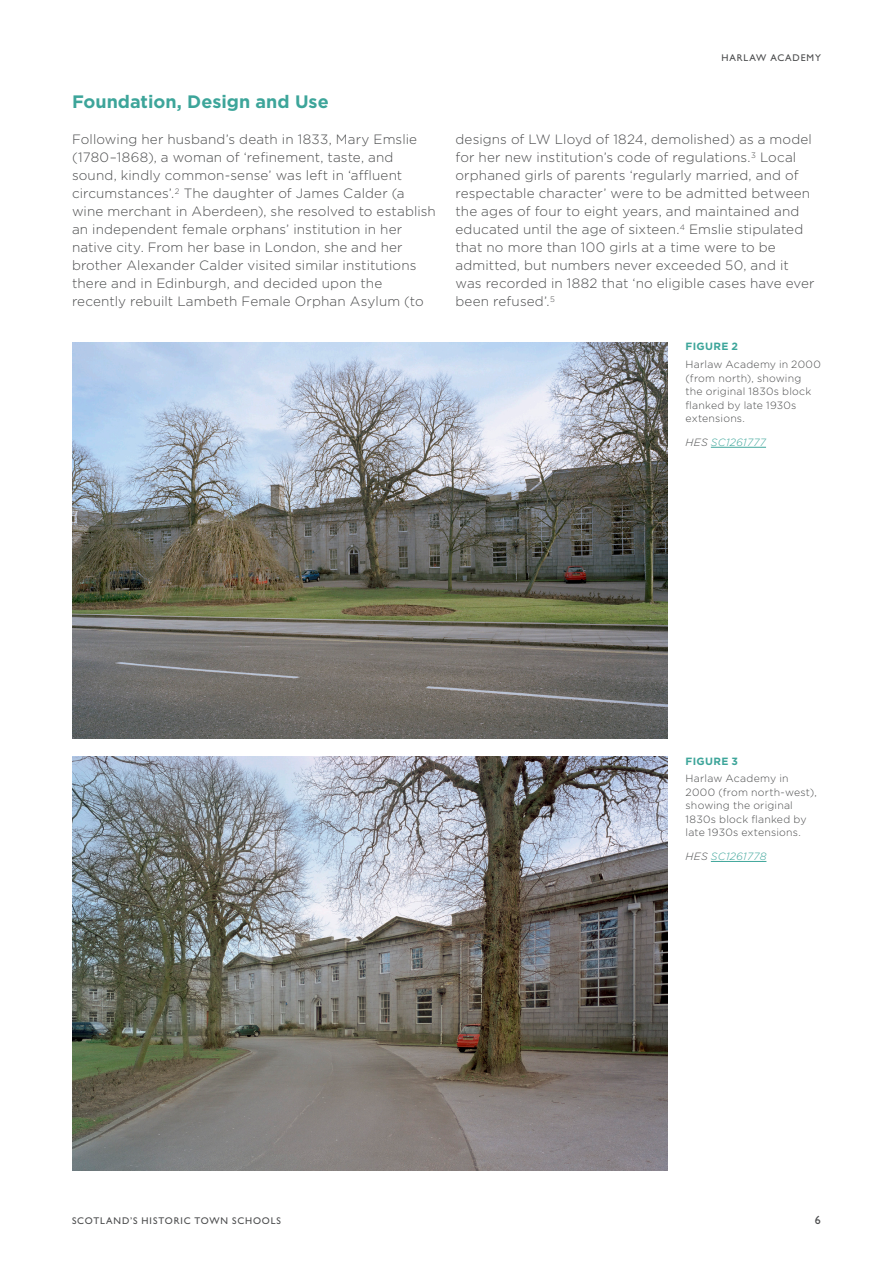
<style>
.page{position:relative;width:893px;height:1263px;background:#fff}
.page>*{position:absolute;margin:0;border:0;box-sizing:border-box;transform-origin:0 0}
._03_SECTION_HEADING{font:700 18px "Gotham";color:#3da59a}
._05_BODY{font:300 13.5px/18px "Gotham";letter-spacing:.01em;color:#4b4c4d}
.t1{font:12px "Gill Sans Std";color:#4b4c4d}
._06_FIGURE_-_CAPTION{font:300 10.5px/13.5px "Gotham";letter-spacing:.02em;color:#4b4c4d}
._06_FIGURE_-_COPYRIG{font:italic 300 10.5px "Gotham";letter-spacing:.03em;color:#3da59a}
._06_FIGURE_-_NUMBER{font:700 10.5px "Gotham";letter-spacing:.03em;color:#3da59a}
._08_HEADER{font:9.75px "Gill Sans Std";letter-spacing:.09em;color:#4b4c4d}
.s1{color:#4b4c4d}
</style>
<div class="page">
<img style="left:72px;top:756px;width:596px;height:415px">
<hr style="left:711px;top:447px;width:55px;height:1px;background:#3da59a">
<img style="left:72px;top:342px;width:596px;height:396px">
<hr style="left:711px;top:861px;width:55px;height:1px;background:#3da59a">
<p class="_08_HEADER" style="left:721px;top:52px;width:101px">HARLAW ACADEMY</p>
<p class="_03_SECTION_HEADING" style="left:72px;top:90px;width:258px">Foundation, Design and Use</p>
<p class="_05_BODY" style="left:72px;top:130px;width:365px">Following her husband’s death in 1833, Mary Emslie (1780–1868), a woman of ‘refinement, taste, and sound, kindly common‑sense’ was left in ‘affluent circumstances’.<sup>2</sup> The daughter of James Calder (a wine merchant in Aberdeen), she resolved to establish an independent female orphans’ institution in her native city. From her base in London, she and her brother Alexander Calder visited similar institutions there and in Edinburgh, and decided upon the recently rebuilt Lambeth Female Orphan Asylum (to</p>
<p class="_05_BODY" style="left:455px;top:130px;width:361px">designs of LW Lloyd of 1824, demolished) as a model for her new institution’s code of regulations.<sup>3</sup> Local orphaned girls of parents ‘regularly married, and of respectable character’ were to be admitted between the ages of four to eight years, and maintained and educated until the age of sixteen.<sup>4</sup> Emslie stipulated that no more than 100 girls at a time were to be admitted, but numbers never exceeded 50, and it was recorded in 1882 that ‘no eligible cases have ever been refused’.<sup>5</sup></p>
<p class="_06_FIGURE_-_NUMBER" style="left:686px;top:340px;width:54px">FIGURE 2</p>
<p class="_06_FIGURE_-_CAPTION" style="left:686px;top:357px;width:137px">Harlaw Academy in 2000 (from north), showing the original 1830s block flanked by late 1930s extensions.</p>
<p class="_06_FIGURE_-_COPYRIG" style="left:686px;top:436px;width:82px"><span class="s1">HES</span> SC1261777</p>
<p class="_06_FIGURE_-_NUMBER" style="left:686px;top:754px;width:54px">FIGURE 3</p>
<p class="_06_FIGURE_-_CAPTION" style="left:686px;top:772px;width:133px">Harlaw Academy in<br>2000 (from north‑west), showing the original<br>1830s block flanked by late 1930s extensions.</p>
<p class="_06_FIGURE_-_COPYRIG" style="left:686px;top:850px;width:82px"><span class="s1">HES</span> SC1261778</p>
<p class="_08_HEADER" style="left:72px;top:1215px;width:211px">SCOTLAND’S HISTORIC TOWN SCHOOLS</p>
<p class="t1" style="left:815px;top:1213px;width:7px">6</p>
</div>
